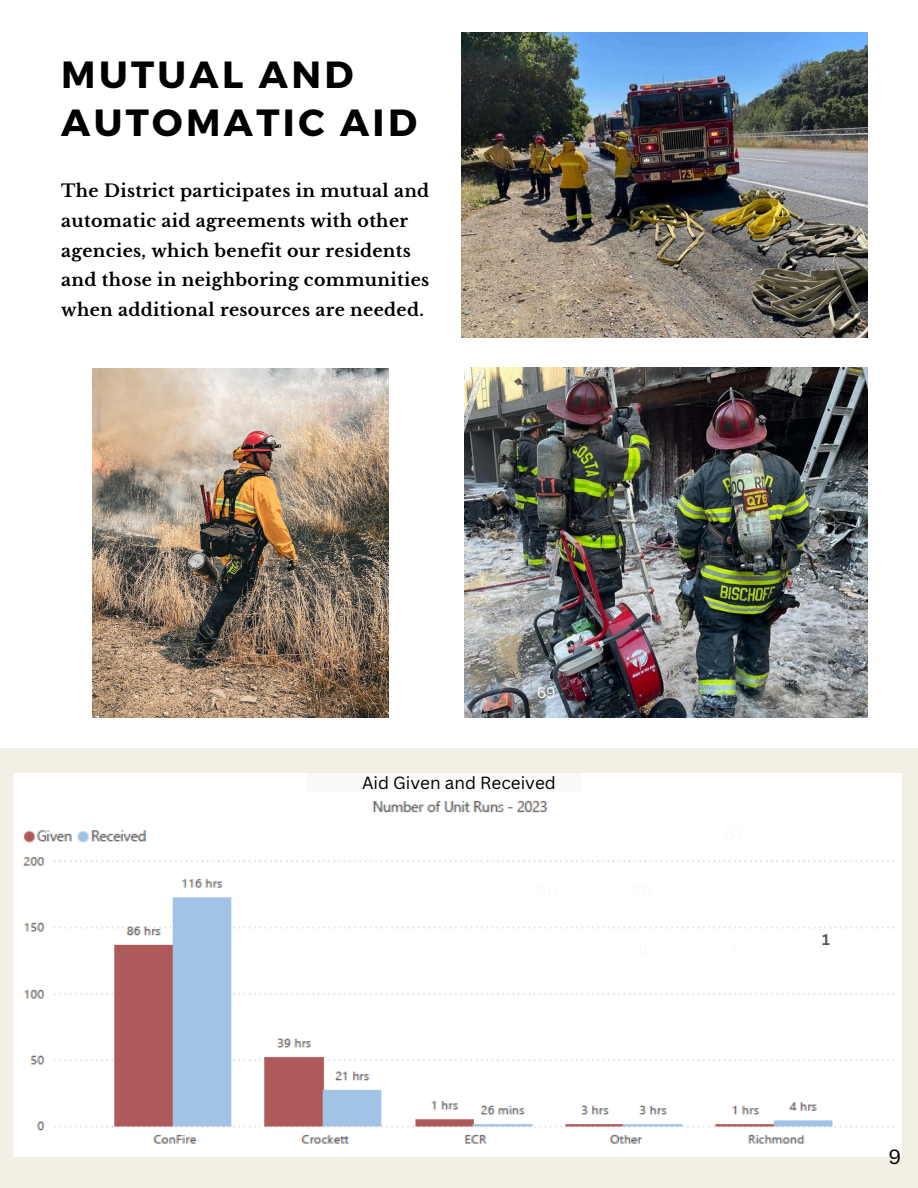
<style>
.page{position:relative;width:918px;height:1188px;background:#fff}
.page>*{position:absolute;margin:0;border:0;box-sizing:border-box;transform-origin:0 0}
.t1{font:700 37.8px/48.4px "Montserrat";letter-spacing:.09em;color:#000}
.t2{font:19.95px "Canva Sans";color:#000}
.t3{font:700 17.4px/29.8px "Libre Baskerville";letter-spacing:.02em;color:#000}
.t4{font:17.1px "Canva Sans";color:#000}
.t5{font:15px "Canva Sans";color:#f8f9f8}
.t6{font:700 15px "Canva Sans";color:#545454}
</style>
<div class="page">
<div style="left:0;top:748px;width:918px;height:440px;background:#f2efe4"></div>
<img style="left:465px;top:368px;width:402px;height:350px">
<img style="left:461px;top:33px;width:406px;height:305px">
<img style="left:92px;top:369px;width:297px;height:349px">
<img style="left:13px;top:773px;width:889px;height:384px">
<div style="left:306px;top:773px;width:275px;height:19px;background:#f8f9f8"></div>
<p class="t1" style="left:61px;top:48px;width:357px">MUTUAL AND<br>AUTOMATIC AID</p>
<p class="t3" style="left:61px;top:176px;width:370px">The District participates in mutual and automatic aid agreements with other agencies, which benefit our residents and those in neighboring communities when additional resources are needed.</p>
<p class="t5" style="left:537px;top:682px;width:21px">69</p>
<p class="t4" style="left:362px;top:771px;width:195px">Aid Given and Received</p>
<p class="t6" style="left:822px;top:929px;width:9px">1</p>
<p class="t2" style="left:889px;top:1142px;width:14px">9</p>
</div>
